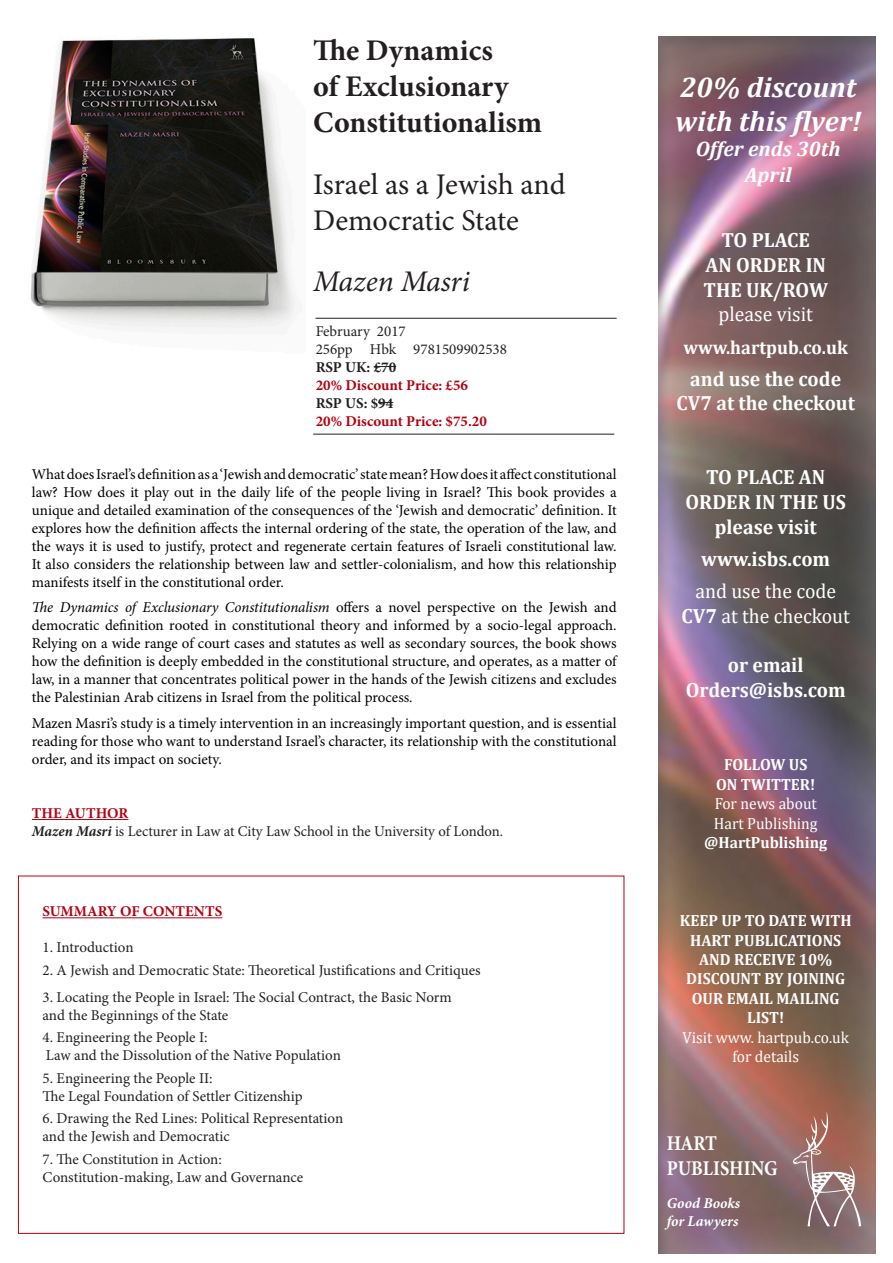
<style>
.page{position:relative;width:893px;height:1263px;background:#fff}
.page>*{position:absolute;margin:0;border:0;box-sizing:border-box;transform-origin:0 0}
.t1{font:700 30px/36px "Minion Pro";color:#231f20}
.t2{font:30px/36px "Minion Pro";color:#231f20}
.t3{font:italic 30px "Minion Pro";color:#231f20}
.t4{font:italic 700 28.5px "Cambria";color:#fff}
.t5{font:italic 700 21px/25.2px "Cambria";color:#fff;text-align:center}
.t6{font:700 21px "Minion Pro";color:#fff;scale:.88 1}
.t7{font:700 20.55px/24.8px "Cambria";color:#fff;text-align:center;scale:.96 1}
.t8{font:20.55px/24.8px "Cambria";color:#fff;text-align:center;scale:.96 1}
.t9{font:700 19.05px "Cambria";color:#fff;scale:.96 1}
.t10{font:700 16.2px/19.4px "Cambria";color:#fff;text-align:center;scale:.96 1}
.t11{font:16.2px "Cambria";color:#fff;scale:.96 1}
.t12{font:15px/18px "Minion Pro";color:#000;text-align:justify}
.t13{font:15px "Minion Pro";color:#231f20}
.t14{font:700 15px "Minion Pro";color:#b30011}
.t15{font:italic 700 15px "Minion Pro";color:#fff}
.t16{font:700 15px "Minion Pro";color:#231f20}
.s1{font-style:italic}
.s2{font-weight:700;font-style:italic}
.s3{font-weight:700}
</style>
<div class="page">
<hr style="left:32px;top:819px;width:96px;height:1px;background:#b30011">
<div style="left:657px;top:36px;width:218px;height:1219px;background:#231f20;opacity:.38"></div>
<hr style="left:43px;top:917px;width:179px;height:1px;background:#b30011">
<svg style="left:793px;top:1112px;width:68px;height:114px;background:#a17a74"></svg>
<img style="left:31px;top:38px;width:264px;height:292px">
<svg style="left:374px;top:366px;width:22px;height:1px"></svg>
<svg style="left:378px;top:402px;width:15px;height:1px"></svg>
<hr style="left:316px;top:318px;width:301px;height:1px;background:#231f20">
<hr style="left:313px;top:434px;width:301px;height:1px;background:#231f20">
<p class="t1" style="left:313px;top:32px;width:231px">The Dynamics<br>of Exclusionary<br>Constitutionalism</p>
<p class="t2" style="left:313px;top:166px;width:254px">Israel as a Jewish and<br>Democratic State</p>
<p class="t3" style="left:313px;top:261px;width:158px">Mazen Masri</p>
<p class="t13" style="left:316px;top:321px;width:92px">February 2017</p>
<p class="t13" style="left:316px;top:339px;width:193px">256pp Hbk 9781509902538</p>
<p class="t16" style="left:316px;top:356px;width:82px">RSP UK: £70</p>
<p class="t14" style="left:316px;top:374px;width:154px">20% Discount Price: £56</p>
<p class="t16" style="left:316px;top:392px;width:79px">RSP US: $94</p>
<p class="t14" style="left:316px;top:410px;width:173px">20% Discount Price: $75.20</p>
<p class="t12" style="left:32px;top:465px;width:586px">What does Israel’s definition as a ‘Jewish and democratic’ state mean? How does it affect constitutional law? How does it play out in the daily life of the people living in Israel? This book provides a unique and detailed examination of the consequences of the ‘Jewish and democratic’ definition. It explores how the definition affects the internal ordering of the state, the operation of the law, and the ways it is used to justify, protect and regenerate certain features of Israeli constitutional law.<br>It also considers the relationship between law and settler-colonialism, and how this relationship manifests itself in the constitutional order.</p>
<p class="t12" style="left:32px;top:599px;width:586px"><span class="s1">The Dynamics of Exclusionary Constitutionalism</span> offers a novel perspective on the Jewish and democratic definition rooted in constitutional theory and informed by a socio-legal approach.<br>Relying on a wide range of court cases and statutes as well as secondary sources, the book shows how the definition is deeply embedded in the constitutional structure, and operates, as a matter of law, in a manner that concentrates political power in the hands of the Jewish citizens and excludes the Palestinian Arab citizens in Israel from the political process.</p>
<p class="t12" style="left:32px;top:714px;width:586px">Mazen Masri’s study is a timely intervention in an increasingly important question, and is essential reading for those who want to understand Israel’s character, its relationship with the constitutional order, and its impact on society.</p>
<p class="t14" style="left:32px;top:803px;width:98px">THE AUTHOR</p>
<p class="t13" style="left:32px;top:821px;width:473px"><span class="s2">Mazen Masri</span> is Lecturer in Law at City Law School in the University of London.</p>
<p class="t14" style="left:43px;top:901px;width:181px">SUMMARY OF CONTENTS</p>
<p class="t13" style="left:43px;top:937px;width:93px">1. Introduction</p>
<p class="t13" style="left:43px;top:960px;width:439px">2. A Jewish and Democratic State: Theoretical Justifications and Critiques</p>
<p class="t13" style="left:43px;top:987px;width:411px">3. Locating the People in Israel: The Social Contract, the Basic Norm</p>
<p class="t13" style="left:43px;top:1005px;width:187px">and the Beginnings of the State</p>
<p class="t13" style="left:43px;top:1027px;width:167px">4. Engineering the People I:</p>
<p class="t13" style="left:46px;top:1045px;width:296px">Law and the Dissolution of the Native Population</p>
<p class="t13" style="left:43px;top:1068px;width:172px">5. Engineering the People II:</p>
<p class="t13" style="left:43px;top:1086px;width:262px">The Legal Foundation of Settler Citizenship</p>
<p class="t13" style="left:43px;top:1108px;width:302px">6. Drawing the Red Lines: Political Representation</p>
<p class="t13" style="left:43px;top:1126px;width:189px">and the Jewish and Democratic</p>
<p class="t13" style="left:43px;top:1149px;width:181px">7. The Constitution in Action:</p>
<p class="t13" style="left:43px;top:1167px;width:262px">Constitution-making, Law and Governance</p>
<p class="t4" style="left:680px;top:67px;width:177px">20% discount</p>
<p class="t4" style="left:675px;top:101px;width:188px">with this flyer!</p>
<p class="t5" style="left:696px;top:136px;width:146px">Offer ends 30th<br>April</p>
<p class="t7" style="left:721px;top:227px;width:94px">TO PLACE</p>
<p class="t7" style="left:705px;top:252px;width:127px">AN ORDER IN</p>
<p class="t7" style="left:703px;top:277px;width:131px">THE UK/ROW</p>
<p class="t8" style="left:719px;top:302px;width:100px">please visit</p>
<p class="t9" style="left:684px;top:334px;width:173px">www.hartpub.co.uk</p>
<p class="t7" style="left:677px;top:365px;width:187px">and use the code<br>CV7 at the checkout</p>
<p class="t7" style="left:685px;top:464px;width:169px">TO PLACE AN<br>ORDER IN THE US</p>
<p class="t7" style="left:715px;top:514px;width:108px">please visit</p>
<p class="t7" style="left:701px;top:546px;width:136px">www.isbs.com</p>
<p class="t8" style="left:682px;top:578px;width:177px">and use the code<br><span class="s3">CV7</span> at the checkout</p>
<p class="t7" style="left:728px;top:652px;width:80px">or email</p>
<p class="t7" style="left:686px;top:677px;width:168px">Orders@isbs.com</p>
<p class="t10" style="left:724px;top:754px;width:88px">FOLLOW US</p>
<p class="t10" style="left:716px;top:774px;width:105px">ON TWITTER!</p>
<p class="t11" style="left:715px;top:794px;width:108px">For news about</p>
<p class="t11" style="left:714px;top:813px;width:109px">Hart Publishing</p>
<p class="t10" style="left:704px;top:832px;width:130px">@HartPublishing</p>
<p class="t10" style="left:680px;top:910px;width:180px">KEEP UP TO DATE WITH<br>HART PUBLICATIONS<br>AND RECEIVE 10%<br>DISCOUNT BY JOINING<br>OUR EMAIL MAILING<br>LIST!</p>
<p class="t11" style="left:682px;top:1027px;width:175px">Visit www. hartpub.co.uk</p>
<p class="t11" style="left:732px;top:1047px;width:71px">for details</p>
<p class="t6" style="left:667px;top:1128px;width:59px">HART</p>
<p class="t6" style="left:667px;top:1153px;width:128px">PUBLISHING</p>
<p class="t15" style="left:667px;top:1192px;width:75px">Good Books</p>
<p class="t15" style="left:667px;top:1210px;width:73px">for Lawyers</p>
</div>
